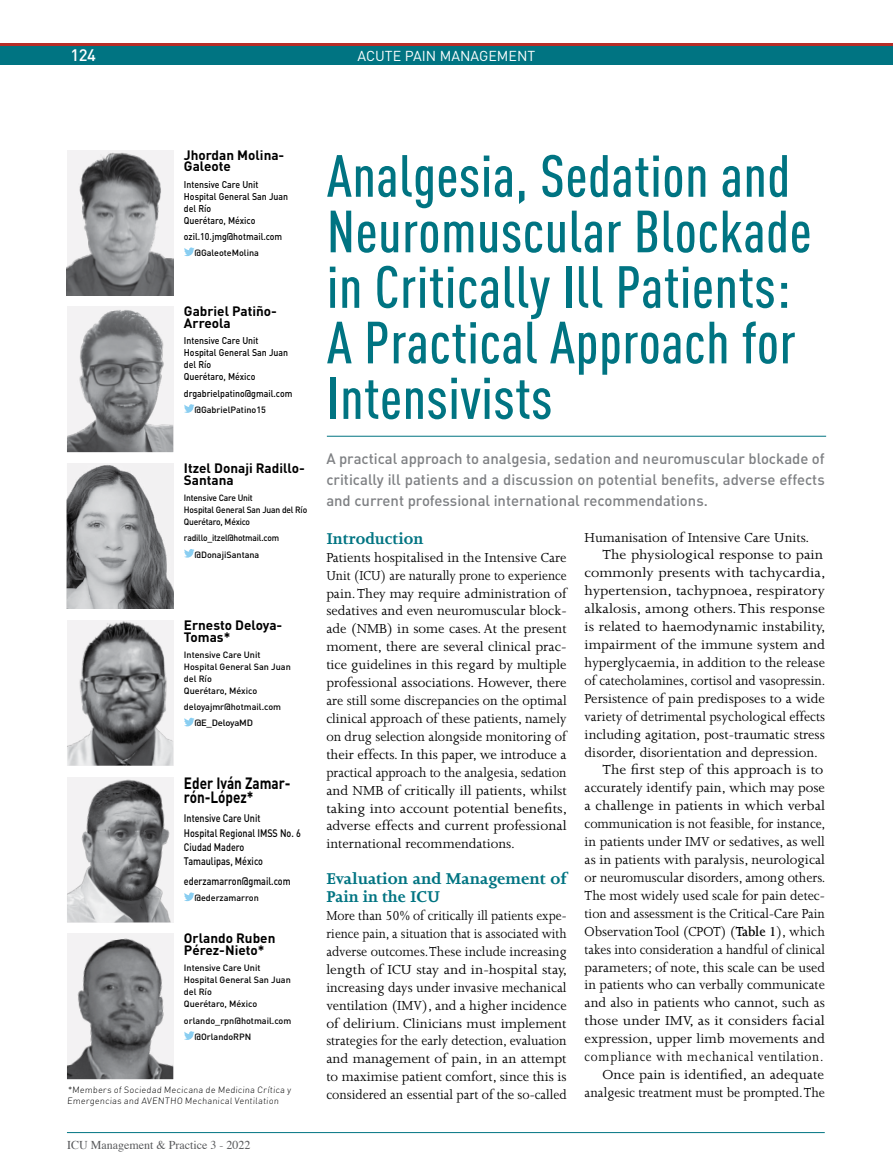
<style>
.page{position:relative;width:893px;height:1174px;background:#fff}
.page>*{position:absolute;margin:0;border:0;box-sizing:border-box;transform-origin:0 0}
.t1{font:500 58.5px/55.5px "DIN Cond";letter-spacing:.01em;color:#007482}
.t2{font:700 18px/17.9px "Joanna";color:#007482;scale:1.04 1}
.t3{font:700 18px "Joanna";color:#007482}
.t4{font:500 16.5px "DIN Pro";color:#fff}
.t5{font:700 16.2px/14.1px "DIN Pro";color:#000;scale:.83 1}
.t6{font:15px/17.9px "Joanna";color:#000;text-align:justify}
.t7{font:15px/17.9px "Joanna";color:#000;text-align:justify;scale:.92 1}
.t8{font:500 15px/21px "DIN Pro";color:#7e8083;text-align:justify}
.t9{font:15px "Joanna";color:#000;scale:.94 1}
.t10{font:15px "Joanna";color:#000;scale:.96 1}
.t11{font:15px "Joanna";color:#000;scale:1.08 1}
.t12{font:15px "Joanna";color:#000;scale:1.07 1}
.t13{font:15px "Joanna";color:#000;scale:.93 1}
.t14{font:15px "Joanna";color:#000;scale:.95 1}
.t15{font:15px "Joanna";letter-spacing:.045em;color:#000;scale:.9 1}
.t16{font:15px "Joanna";color:#000;scale:1.06 1}
.t17{font:15px "Joanna";color:#000;scale:1.05 1}
.t18{font:15px "Joanna";color:#000;scale:1.04 1}
.t19{font:14.25px "DIN";color:#fff}
.t20{font:700 13.5px/11.7px "DIN Pro";color:#000}
.t21{font:12px "Times";color:#58595b}
.t22{font:500 10.8px/14.4px "DIN Pro";color:#000;scale:.83 1}
.t23{font:500 9.75px/12px "DIN Pro";color:#000;scale:.9 1}
.t24{font:500 9px/12px "DIN Pro";color:#000}
.t25{font:500 9px/12px "DIN Pro";letter-spacing:-.02em;color:#000;scale:.94 1}
.t26{font:300 9px/10.5px "DIN Pro";color:#000}
.s1{font-weight:600}
</style>
<div class="page">
<div style="left:0;top:46px;width:893px;height:19px;background:#007482"></div>
<hr style="left:0;top:44px;width:893px;height:2px;background:#b62d27">
<hr style="left:67px;top:1132px;width:758px;height:1px;background:#007482">
<hr style="left:327px;top:436px;width:499px;height:1px;background:#007482">
<svg style="left:184px;top:404px;width:11px;height:9px"></svg>
<img style="left:67px;top:307px;width:106px;height:145px">
<svg style="left:184px;top:549px;width:11px;height:8px"></svg>
<img style="left:67px;top:463px;width:106px;height:146px">
<svg style="left:184px;top:717px;width:11px;height:9px"></svg>
<img style="left:67px;top:620px;width:106px;height:145px">
<svg style="left:184px;top:892px;width:11px;height:9px"></svg>
<img style="left:67px;top:777px;width:106px;height:145px">
<svg style="left:184px;top:1031px;width:11px;height:9px"></svg>
<img style="left:67px;top:933px;width:106px;height:146px">
<img style="left:67px;top:150px;width:106px;height:145px">
<svg style="left:184px;top:247px;width:11px;height:9px"></svg>
<p class="t4" style="left:71px;top:44px;width:27px">124</p>
<p class="t19" style="left:358px;top:47px;width:179px">ACUTE PAIN MANAGEMENT</p>
<p class="t20" style="left:184px;top:147px;width:102px">Jhordan Molina-<br>Galeote</p>
<p class="t23" style="left:184px;top:178px;width:117px">Intensive Care Unit<br>Hospital General San Juan del Río<br>Querétaro, México</p>
<p class="t23" style="left:184px;top:230px;width:111px">ozil.10.jmg@hotmail.com</p>
<p class="t24" style="left:194px;top:246px;width:66px">@GaleoteMolina</p>
<p class="t20" style="left:184px;top:304px;width:95px">Gabriel Patiño-<br>Arreola</p>
<p class="t23" style="left:184px;top:334px;width:117px">Intensive Care Unit<br>Hospital General San Juan del Río<br>Querétaro, México</p>
<p class="t23" style="left:184px;top:387px;width:122px">drgabrielpatino@gmail.com</p>
<p class="t24" style="left:194px;top:403px;width:73px">@GabrielPatino15</p>
<p class="t20" style="left:184px;top:461px;width:122px">Itzel Donaji Radillo-<br>Santana</p>
<p class="t25" style="left:184px;top:491px;width:133px">Intensive Care Unit<br>Hospital General San Juan del Río<br>Querétaro, México</p>
<p class="t25" style="left:194px;top:529px;width:92px;line-height:16.2px;text-indent:-10px">radillo_itzel@hotmail.com @DonajiSantana</p>
<p class="t20" style="left:184px;top:617px;width:100px">Ernesto Deloya-<br>Tomas*</p>
<p class="t24" style="left:184px;top:648px;width:108px">Intensive Care Unit<br>Hospital General San Juan del Río<br>Querétaro, México</p>
<p class="t24" style="left:194px;top:698px;width:88px;line-height:16.2px;text-indent:-10px">deloyajmr@hotmail.com @E_DeloyaMD</p>
<p class="t5" style="left:184px;top:773px;width:130px">Eder Iván Zamar&shy;rón-López*</p>
<p class="t22" style="left:184px;top:810px;width:142px">Intensive Care Unit<br>Hospital Regional IMSS No. 6<br>Ciudad Madero<br>Tamaulipas, México</p>
<p class="t22" style="left:184px;top:873px;width:130px">ederzamarron@gmail.com</p>
<p class="t24" style="left:194px;top:891px;width:66px">@ederzamarron</p>
<p class="t20" style="left:184px;top:931px;width:93px">Orlando Ruben<br>Pérez-Nieto*</p>
<p class="t24" style="left:184px;top:961px;width:108px">Intensive Care Unit<br>Hospital General San Juan del Río<br>Querétaro, México</p>
<p class="t24" style="left:194px;top:1012px;width:98px;line-height:16.2px;text-indent:-10px">orlando_rpn@hotmail.com @OrlandoRPN</p>
<p class="t26" style="left:67px;top:1084px;width:226px">*Members of Sociedad Mecicana de Medicina Crítica y<br>Emergencias and AVENTHO Mechanical Ventilation</p>
<p class="t21" style="left:67px;top:1134px;width:185px">ICU Management &amp; Practice 3 - 2022</p>
<h1 class="t1" style="left:327px;top:147px;width:486px">Analgesia, Sedation and<br>Neuromuscular Blockade in Critically Ill Patients:<br>A Practical Approach for<br>Intensivists</h1>
<p class="t8" style="left:326px;top:447px;width:500px">A practical approach to analgesia, sedation and neuromuscular blockade of critically ill patients and a discussion on potential benefits, adverse effects and current professional international recommendations.</p>
<p class="t3" style="left:326px;top:528px;width:98px">Introduction</p>
<p class="t6" style="left:326px;top:548px;width:242px">Patients hospitalised in the Intensive Care Unit (ICU) are naturally prone to experience pain. They may require administration of sedatives and even neuromuscular block&shy;ade (NMB) in some cases. At the present moment, there are several clinical prac&shy;tice guidelines in this regard by multiple professional associations. However, there are still some discrepancies on the optimal clinical approach of these patients, namely on drug selection alongside monitoring of their effects. In this paper, we introduce a practical approach to the analgesia, sedation and NMB of critically ill patients, whilst taking into account potential benefits, adverse effects and current professional international recommendations.</p>
<p class="t2" style="left:326px;top:870px;width:233px">Evaluation and Management of<br>Pain in the ICU</p>
<p class="t7" style="left:326px;top:906px;width:263px">More than 50% of critically ill patients expe&shy;rience pain, a situation that is associated with adverse outcomes. These include increasing length of ICU stay and in-hospital stay, increasing days under invasive mechanical ventilation (IMV), and a higher incidence of delirium. Clinicians must implement strategies for the early detection, evaluation and management of pain, in an attempt to maximise patient comfort, since this is considered an essential part of the so-called</p>
<p class="t6" style="left:585px;top:528px;width:226px">Humanisation of Intensive Care Units.</p>
<p class="t12" style="left:603px;top:547px;width:208px">The physiological response to pain</p>
<p class="t11" style="left:585px;top:565px;width:225px">commonly presents with tachycardia,</p>
<p class="t11" style="left:585px;top:583px;width:224px">hypertension, tachypnoea, respiratory</p>
<p class="t12" style="left:585px;top:600px;width:226px">alkalosis, among others. This response</p>
<p class="t16" style="left:585px;top:618px;width:229px">is related to haemodynamic instability,</p>
<p class="t6" style="left:585px;top:635px;width:242px">impairment of the immune system and</p>
<p class="t6" style="left:585px;top:653px;width:242px">hyperglycaemia, in addition to the release</p>
<p class="t9" style="left:585px;top:672px;width:258px">of catecholamines, cortisol and vasopressin.</p>
<p class="t6" style="left:585px;top:689px;width:242px">Persistence of pain predisposes to a wide</p>
<p class="t10" style="left:585px;top:708px;width:252px">variety of detrimental psychological effects</p>
<p class="t6" style="left:585px;top:725px;width:242px">including agitation, post-traumatic stress</p>
<p class="t6" style="left:585px;top:743px;width:235px">disorder, disorientation and depression.</p>
<p class="t12" style="left:603px;top:762px;width:208px">The first step of this approach is to</p>
<p class="t6" style="left:585px;top:779px;width:242px">accurately identify pain, which may pose</p>
<p class="t17" style="left:585px;top:797px;width:230px">a challenge in patients in which verbal</p>
<p class="t9" style="left:585px;top:815px;width:258px">communication is not feasible, for instance,</p>
<p class="t6" style="left:585px;top:832px;width:242px">in patients under IMV or sedatives, as well</p>
<p class="t6" style="left:585px;top:850px;width:242px">as in patients with paralysis, neurological</p>
<p class="t14" style="left:585px;top:869px;width:255px">or neuromuscular disorders, among others.</p>
<p class="t6" style="left:585px;top:886px;width:242px">The most widely used scale for pain detec-</p>
<p class="t9" style="left:585px;top:905px;width:257px">tion and assessment is the Critical-Care Pain</p>
<p class="t10" style="left:585px;top:923px;width:252px">Observation Tool (CPOT) (<span class="s1">Table 1</span>), which</p>
<p class="t13" style="left:585px;top:941px;width:260px">takes into consideration a handful of clinical</p>
<p class="t6" style="left:585px;top:958px;width:242px">parameters; of note, this scale can be used</p>
<p class="t6" style="left:585px;top:976px;width:242px">in patients who can verbally communicate</p>
<p class="t6" style="left:585px;top:994px;width:242px">and also in patients who cannot, such as</p>
<p class="t11" style="left:585px;top:1012px;width:224px">those under IMV, as it considers facial</p>
<p class="t6" style="left:585px;top:1029px;width:242px">expression, upper limb movements and</p>
<p class="t15" style="left:585px;top:1048px;width:267px">compliance with mechanical ventilation.</p>
<p class="t18" style="left:603px;top:1066px;width:214px">Once pain is identified, an adequate</p>
<p class="t10" style="left:585px;top:1084px;width:252px">analgesic treatment must be prompted. The</p>
</div>
